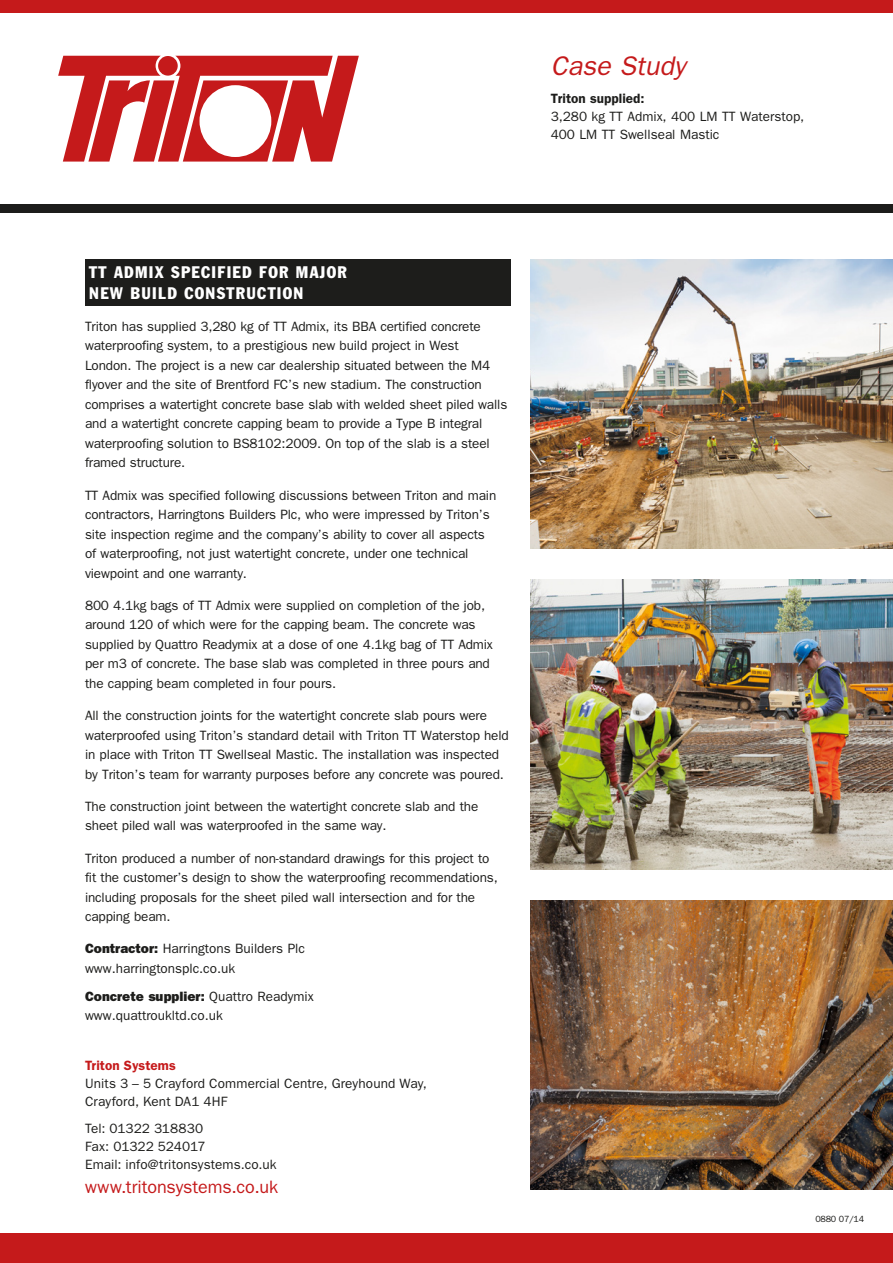
<style>
.page{position:relative;width:893px;height:1263px;background:#fff}
.page>*{position:absolute;margin:0;border:0;box-sizing:border-box;transform-origin:0 0}
.t1{font:italic 27px "Franklin Gothic";color:#c51a1b}
.t2{font:18px "Franklin Gothic";letter-spacing:-.005em;color:#c51a1b}
.Block_Headings{font:condensed 16.5px/21px "Franklin Gothic";letter-spacing:.08em;color:#fff}
.Body_Copy{font:13.5px/19.5px "Franklin Gothic";letter-spacing:-.01em;color:#1d1d1b}
.Body_Copy-2{font:13.5px/18px "Franklin Gothic";letter-spacing:.01em;color:#1d1d1b}
.t3{font:600 13.5px "Franklin Gothic";letter-spacing:.005em;color:#c51a1b}
.t4{font:9px "Franklin Gothic";letter-spacing:-.025em;color:#1d1d1b}
.s1{font-weight:600}
.s2{font-weight:800}
</style>
<div class="page">
<div style="left:0;top:1233px;width:893px;height:30px;background:#c51a1b"></div>
<div style="left:0;top:0;width:893px;height:13px;background:#c51a1b"></div>
<svg style="left:58px;top:56px;width:301px;height:106px"></svg>
<div style="left:158px;top:56px;width:20px;height:20px;background:#c51a1b;border-radius:50%"></div>
<div style="left:0;top:204px;width:893px;height:9px;background:#1d1d1b"></div>
<div style="left:85px;top:259px;width:425px;height:47px;background:#1d1d1b"></div>
<img style="left:531px;top:259px;width:362px;height:289px">
<img style="left:531px;top:901px;width:362px;height:289px">
<img style="left:531px;top:580px;width:362px;height:289px">
<p class="t1" style="left:551px;top:50px;width:136px">Case Study</p>
<p class="Body_Copy" style="left:551px;top:89px;width:255px;line-height:18px"><span class="s1">Triton supplied:<br></span>3,280 kg TT Admix, 400 LM TT Waterstop,<br>400 LM TT Swellseal Mastic</p>
<p class="Block_Headings" style="left:89px;top:261px;width:259px">TT ADMIX SPECIFIED FOR MAJOR<br>NEW BUILD CONSTRUCTION</p>
<p class="Body_Copy" style="left:85px;top:316px;width:424px">Triton has supplied 3,280 kg of TT Admix, its BBA certified concrete waterproofing system, to a prestigious new build project in West London. The project is a new car dealership situated between the M4 flyover and the site of Brentford FC’s new stadium. The construction comprises a watertight concrete base slab with welded sheet piled walls and a watertight concrete capping beam to provide a Type B integral waterproofing solution to BS8102:2009. On top of the slab is a steel framed structure.</p>
<p class="Body_Copy" style="left:85px;top:485px;width:413px">TT Admix was specified following discussions between Triton and main contractors, Harringtons Builders Plc, who were impressed by Triton’s site inspection regime and the company’s ability to cover all aspects of waterproofing, not just watertight concrete, under one technical viewpoint and one warranty.</p>
<p class="Body_Copy" style="left:85px;top:595px;width:409px">800 4.1kg bags of TT Admix were supplied on completion of the job, around 120 of which were for the capping beam. The concrete was supplied by Quattro Readymix at a dose of one 4.1kg bag of TT Admix per m3 of concrete. The base slab was completed in three pours and the capping beam completed in four pours.</p>
<p class="Body_Copy" style="left:85px;top:705px;width:425px">All the construction joints for the watertight concrete slab pours were waterproofed using Triton’s standard detail with Triton TT Waterstop held in place with Triton TT Swellseal Mastic. The installation was inspected by Triton’s team for warranty purposes before any concrete was poured.</p>
<p class="Body_Copy" style="left:85px;top:796px;width:395px">The construction joint between the watertight concrete slab and the sheet piled wall was waterproofed in the same way.</p>
<p class="Body_Copy" style="left:85px;top:848px;width:414px">Triton produced a number of non-standard drawings for this project to fit the customer’s design to show the waterproofing recommendations, including proposals for the sheet piled wall intersection and for the capping beam.</p>
<p class="Body_Copy" style="left:85px;top:939px;width:221px"><span class="s2">Contractor:</span> Harringtons Builders Plc www.harringtonsplc.co.uk</p>
<p class="Body_Copy" style="left:85px;top:986px;width:230px"><span class="s2">Concrete supplier:</span> Quattro Readymix www.quattroukltd.co.uk</p>
<p class="t3" style="left:85px;top:1057px;width:92px">Triton Systems</p>
<p class="Body_Copy-2" style="left:85px;top:1074px;width:343px">Units 3 – 5 Crayford Commercial Centre, Greyhound Way,<br>Crayford, Kent DA1 4HF</p>
<p class="Body_Copy" style="left:85px;top:1118px;width:120px">Tel: 01322 318830</p>
<p class="Body_Copy" style="left:85px;top:1136px;width:122px">Fax: 01322 524017</p>
<p class="Body_Copy-2" style="left:85px;top:1155px;width:193px">Email: info@tritonsystems.co.uk</p>
<p class="t2" style="left:85px;top:1177px;width:194px">www.tritonsystems.co.uk</p>
<p class="t4" style="left:815px;top:1213px;width:50px">0880 07/14</p>
</div>
